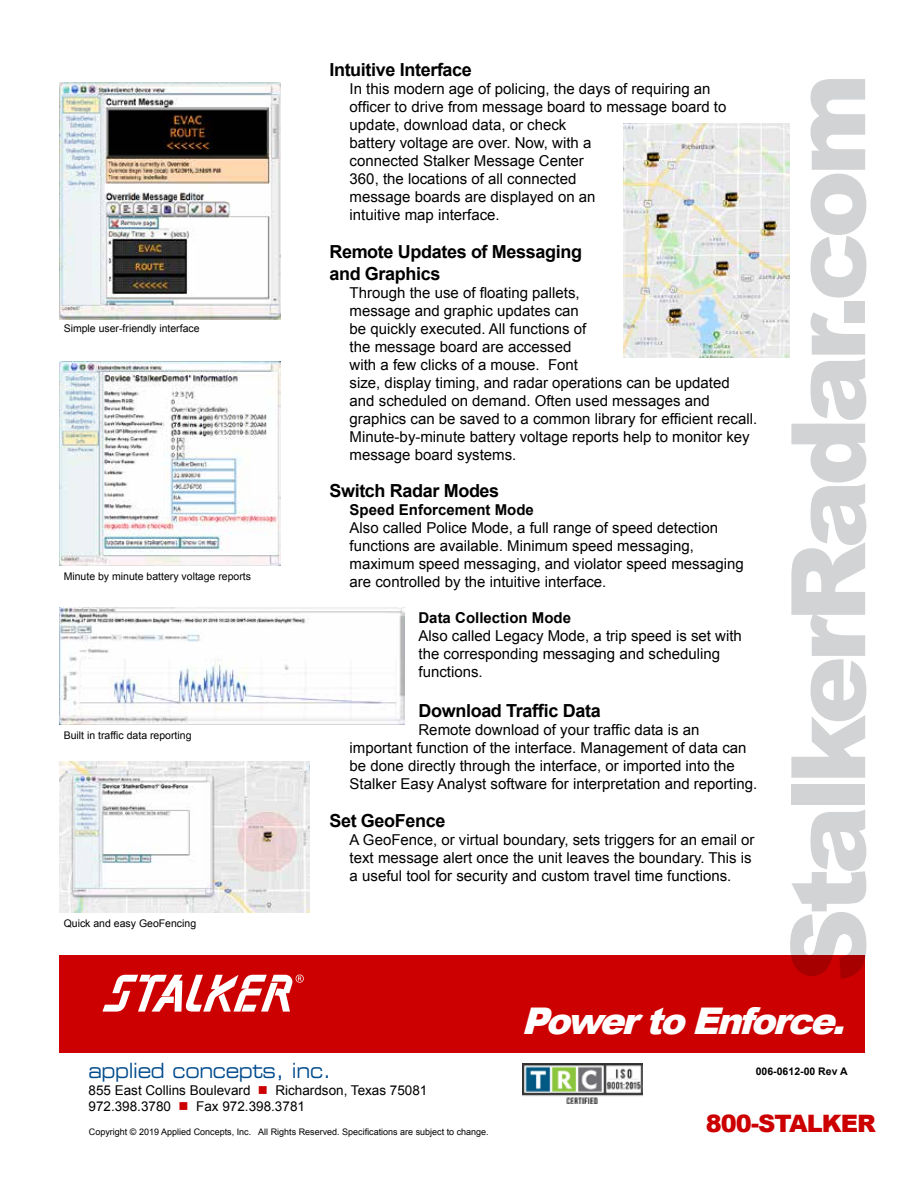
<style>
.page{position:relative;width:918px;height:1188px;background:#fff}
.page>*{position:absolute;margin:0;border:0;box-sizing:border-box;transform-origin:0 0}
.t1{font:900 103.05px "Arial";letter-spacing:-.06em;color:#d1d3d4}
.t2{font:italic 900 36.75px "Arial";color:#fff}
.t3{font:900 24px "Arial";letter-spacing:-.04em;color:#c00}
.t4{font:21px "Eurostile Extended Two";letter-spacing:-.02em;color:#004b8d;scale:.84 1}
.t5{font:700 18px/21.6px "Arial";letter-spacing:-.02em;color:#000}
.t6{font:15px/18px "Arial";color:#000}
.t7{font:700 15px "Arial";color:#000}
.t8{font:13.5px/16.2px "Arial";color:#000}
.t9{font:10.5px "Arial";color:#000}
.t10{font:700 10.5px "Arial";color:#000}
.t11{font:9px "Arial";color:#000}
.s1{color:#c00}
</style>
<div class="page">
<div style="left:59px;top:955px;width:806px;height:97px;background:#c00"></div>
<svg style="left:102px;top:975px;width:202px;height:37px"></svg>
<img style="left:522px;top:1063px;width:121px;height:40px">
<img style="left:59px;top:83px;width:221px;height:236px">
<img style="left:59px;top:362px;width:221px;height:203px">
<img style="left:59px;top:608px;width:345px;height:117px">
<img style="left:59px;top:761px;width:251px;height:152px">
<img style="left:623px;top:123px;width:167px;height:234px">
<p class="t9" style="left:64px;top:322px;width:137px">Simple user-friendly interface</p>
<p class="t9" style="left:64px;top:569px;width:189px">Minute by minute battery voltage reports</p>
<p class="t9" style="left:64px;top:728px;width:129px">Built in traffic data reporting</p>
<p class="t9" style="left:64px;top:916px;width:134px">Quick and easy GeoFencing</p>
<p class="t5" style="left:329px;top:60px;width:144px">Intuitive Interface</p>
<p class="t6" style="left:350px;top:80px;width:378px">In this modern age of policing, the days of requiring an officer to drive from message board to message board to update, download data, or check<br>battery voltage are over. Now, with a<br>connected Stalker Message Center<br>360, the locations of all connected<br>message boards are displayed on an<br>intuitive map interface.</p>
<p class="t5" style="left:329px;top:241px;width:254px">Remote Updates of Messaging and Graphics</p>
<p class="t6" style="left:350px;top:283px;width:409px">Through the use of floating pallets,<br>message and graphic updates can<br>be quickly executed. All functions of<br>the message board are accessed<br>with a few clicks of a mouse. Font<br>size, display timing, and radar operations can be updated and scheduled on demand. Often used messages and graphics can be saved to a common library for efficient recall.<br>Minute-by-minute battery voltage reports help to monitor key message board systems.</p>
<p class="t5" style="left:329px;top:481px;width:171px">Switch Radar Modes</p>
<p class="t7" style="left:350px;top:500px;width:186px">Speed Enforcement Mode</p>
<p class="t6" style="left:350px;top:519px;width:396px">Also called Police Mode, a full range of speed detection functions are available. Minimum speed messaging, maximum speed messaging, and violator speed messaging are controlled by the intuitive interface.</p>
<p class="t7" style="left:418px;top:608px;width:154px">Data Collection Mode</p>
<p class="t6" style="left:418px;top:627px;width:325px">Also called Legacy Mode, a trip speed is set with the corresponding messaging and scheduling functions.</p>
<p class="t5" style="left:418px;top:700px;width:184px">Download Traffic Data</p>
<p class="t6" style="left:350px;top:721px;width:409px;text-indent:69px">Remote download of your traffic data is an important function of the interface. Management of data can be done directly through the interface, or imported into the Stalker Easy Analyst software for interpretation and reporting.</p>
<p class="t5" style="left:329px;top:810px;width:118px">Set GeoFence</p>
<p class="t6" style="left:350px;top:831px;width:406px">A GeoFence, or virtual boundary, sets triggers for an email or text message alert once the unit leaves the boundary. This is a useful tool for security and custom travel time functions.</p>
<h1 class="t1" style="left:754px;top:982px;width:911px;rotate:-90deg">StalkerRadar.com</h1>
<h2 class="t2" style="left:522px;top:995px;width:338px">PowertoEnforce.</h2>
<h3 class="t4" style="left:89px;top:1056px;width:290px">applied concepts, inc.</h3>
<p class="t8" style="left:89px;top:1082px;width:340px">855 East Collins Boulevard <span class="s1">■</span> Richardson, Texas 75081<br>972.398.3780 <span class="s1">■</span> Fax 972.398.3781</p>
<p class="t11" style="left:89px;top:1126px;width:401px">Copyright © 2019 Applied Concepts, Inc. All Rights Reserved. Specifications are subject to change.</p>
<p class="t10" style="left:756px;top:1064px;width:93px">006-0612-00 Rev A</p>
<h3 class="t3" style="left:706px;top:1106px;width:172px">800-STALKER</h3>
</div>
